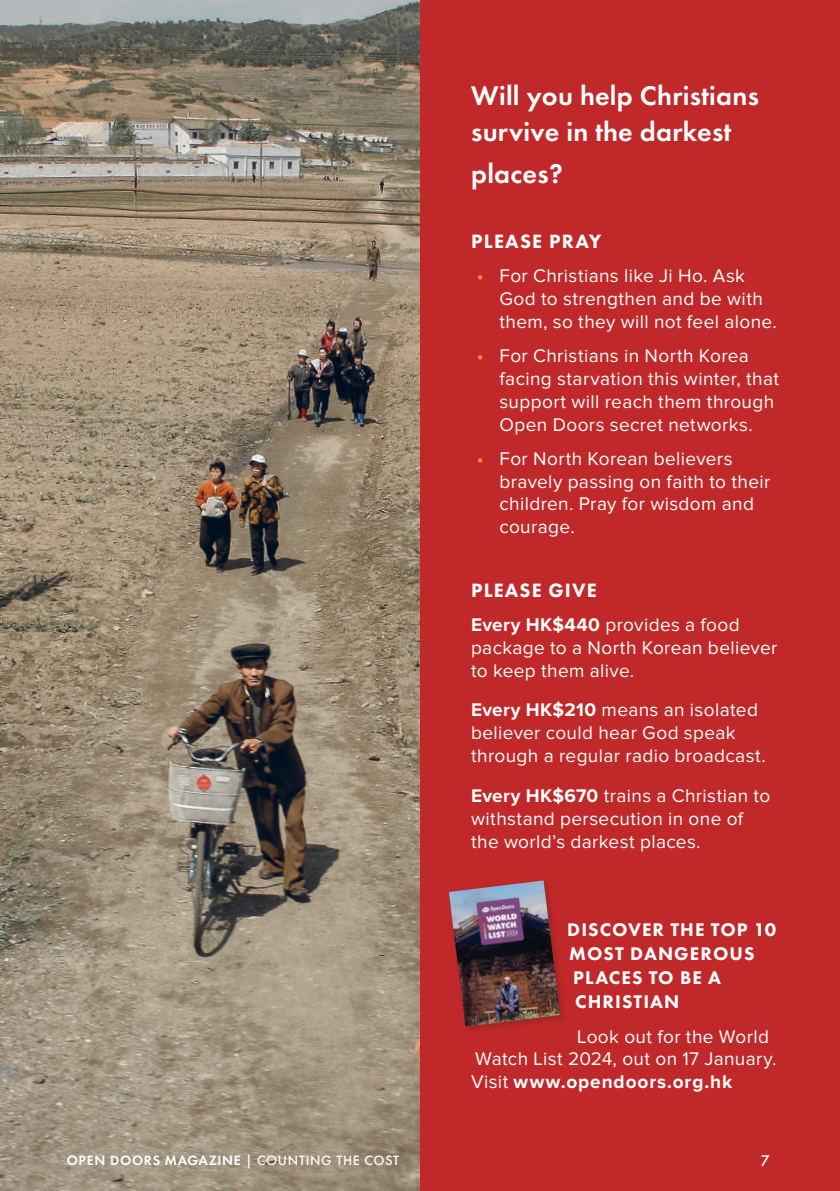
<style>
.page{position:relative;width:840px;height:1191px;background:#fff}
.page>*{position:absolute;margin:0;border:0;box-sizing:border-box;transform-origin:0 0}
.CTA_title{font:600 28px/36px "Futura PT";letter-spacing:.01em;color:#fff}
.Please_give_pray_title{font:800 20px "Futura PT";letter-spacing:.055em;color:#fff}
.Please_give_pray_copy{font:19px/22.8px "Proxima Nova";letter-spacing:.02em;color:#fff}
.Please_give_pray_title-2{font:800 19px "Futura PT";letter-spacing:.055em;color:#fff}
.t1{font:500 16px "Futura PT";color:#fff}
.t2{font:600 14px "Futura PT";letter-spacing:.05em;color:#fff}
.s1{color:#eba426}
.s2{font-weight:700}
.s3{font-weight:500}
</style>
<div class="page">
<img style="left:0;top:0;width:420px;height:1191px">
<div style="left:420px;top:0;width:419px;height:1191px;background:#c12829"></div>
<div style="left:446px;top:878px;width:122px;height:156px;background:#231f20;opacity:.24"></div>
<img style="left:448px;top:880px;width:111px;height:146px">
<p class="CTA_title" style="left:471px;top:77px;width:289px">Will you help Christians survive in the darkest</p>
<p class="CTA_title" style="left:471px;top:155px;width:93px">places?</p>
<p class="Please_give_pray_title" style="left:471px;top:229px;width:131px">PLEASE PRAY</p>
<p class="Please_give_pray_copy" style="left:499px;top:265px;width:279px;text-indent:-23px"><span class="s1">•</span> For Christians like Ji Ho. Ask<br>God to strengthen and be with them, so they will not feel alone.</p>
<p class="Please_give_pray_copy" style="left:499px;top:345px;width:281px;text-indent:-23px"><span class="s1">•</span> For Christians in North Korea facing starvation this winter, that support will reach them through<br>Open Doors secret networks.</p>
<p class="Please_give_pray_copy" style="left:499px;top:448px;width:272px;text-indent:-23px"><span class="s1">•</span> For North Korean believers bravely passing on faith to their children. Pray for wisdom and courage.</p>
<p class="Please_give_pray_title" style="left:471px;top:577px;width:127px">PLEASE GIVE</p>
<p class="Please_give_pray_copy" style="left:471px;top:614px;width:308px"><span class="s2">Every HK$440</span> provides a food package to a North Korean believer to keep them alive.</p>
<p class="Please_give_pray_copy" style="left:471px;top:699px;width:296px"><span class="s2">Every HK$210</span> means an isolated believer could hear God speak through a regular radio broadcast.</p>
<p class="Please_give_pray_copy" style="left:471px;top:785px;width:300px"><span class="s2">Every HK$670</span> trains a Christian to withstand persecution in one of the world’s darkest places.</p>
<p class="Please_give_pray_title-2" style="left:567px;top:918px;width:210px">DISCOVER THE TOP 10</p>
<p class="Please_give_pray_title-2" style="left:569px;top:942px;width:187px">MOST DANGEROUS</p>
<p class="Please_give_pray_title-2" style="left:573px;top:966px;width:149px">PLACES TO BE A</p>
<p class="Please_give_pray_title-2" style="left:575px;top:990px;width:105px">CHRISTIAN</p>
<p class="Please_give_pray_copy" style="left:471px;top:1025px;width:307px;text-indent:106px">Look out for the World<br>Watch List 2024, out on 17 January.<br>Visit <span class="s2">www.opendoors.org.hk</span></p>
<p class="t2" style="left:67px;top:1151px;width:334px">OPEN DOORS MAGAZINE <span class="s3">| COUNTING THE COST</span></p>
<p class="t1" style="left:760px;top:1151px;width:11px">7</p>
</div>
